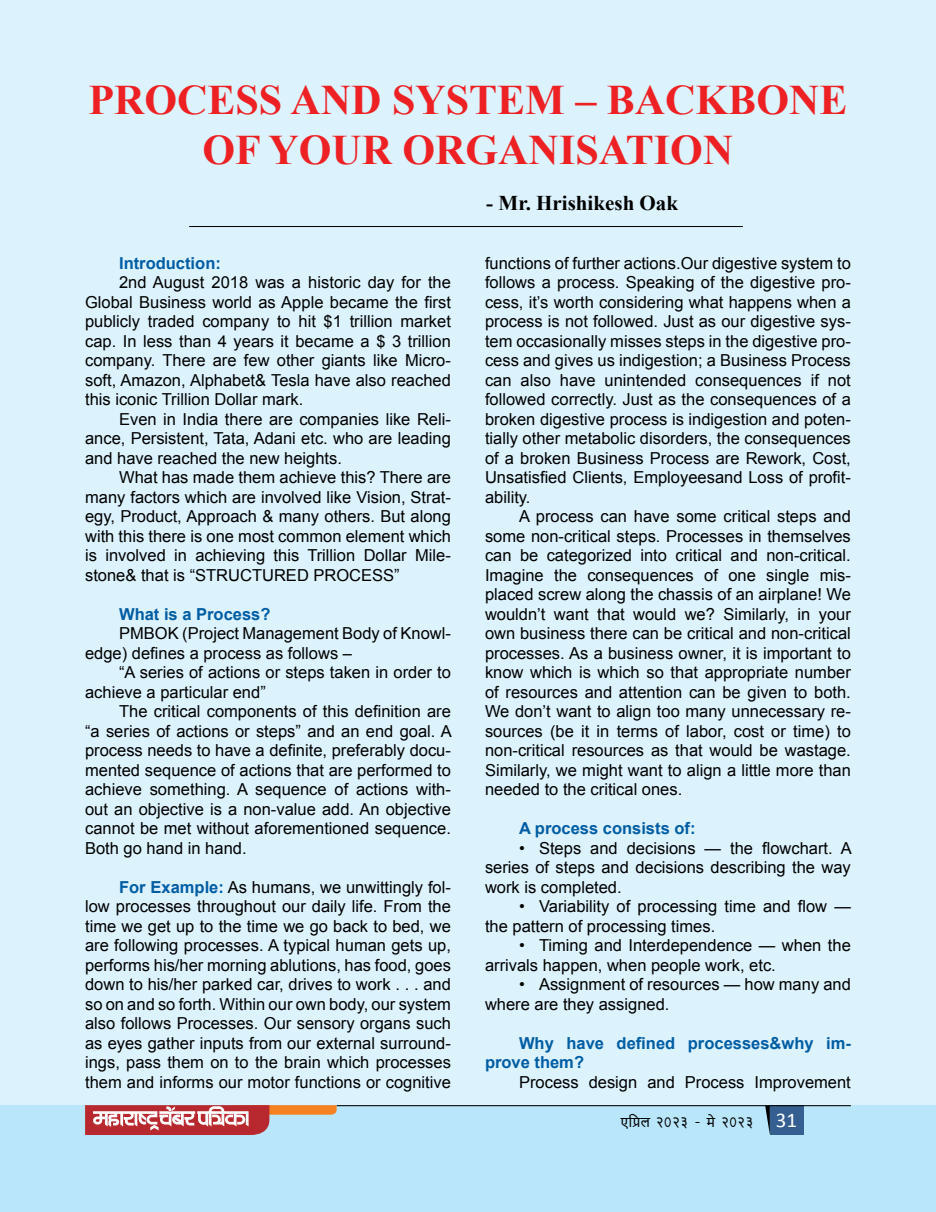
<style>
.page{position:relative;width:936px;height:1212px;background:#fff}
.page>*{position:absolute;margin:0;border:0;box-sizing:border-box;transform-origin:0 0}
.t1{font:700 42px/50.4px "Times New Roman";color:#ed2124;text-align:center}
.t2{font:700 21px "Times New Roman";color:#000}
.t3{font:18px "SHREE DEV7";color:#000}
.t4{font:16.5px/19.5px "Arial";color:#000;text-align:justify}
.t5{font:700 16.5px/19.5px "Arial";color:#005da4}
.s1{font-weight:700;color:#005da4}
.s2{font-family:"Calibri";font-size:21px;color:#fff}
</style>
<div class="page">
<div style="left:0;top:0;width:935px;height:1211px;background:#dcf2fd"></div>
<div style="left:0;top:1106px;width:935px;height:106px;background:#b9e6fa"></div>
<hr style="left:189px;top:226px;width:553px;height:1px;background:#000">
<div style="left:769px;top:1105px;width:34px;height:30px;background:#365f91"></div>
<svg style="left:765px;top:1106px;width:4px;height:23px"></svg>
<hr style="left:337px;top:1105px;width:513px;height:1px;background:#000">
<svg style="left:85px;top:1105px;width:252px;height:30px"></svg>
<h1 class="t1" style="left:88px;top:73px;width:760px">PROCESS AND SYSTEM – BACKBONE<br>OF YOUR ORGANISATION</h1>
<p class="t5" style="left:119px;top:253px;width:103px">Introduction:</p>
<p class="t4" style="left:85px;top:273px;width:367px;text-indent:34px">2nd August 2018 was a historic day for the Global Business world as Apple became the first publicly traded company to hit $1 trillion market cap. In less than 4 years it became a $ 3 trillion company. There are few other giants like Micro&shy;soft, Amazon, Alphabet&amp; Tesla have also reached this iconic Trillion Dollar mark.</p>
<p class="t4" style="left:85px;top:409px;width:367px;text-indent:34px">Even in India there are companies like Reli&shy;ance, Persistent, Tata, Adani etc. who are leading and have reached the new heights.</p>
<p class="t4" style="left:85px;top:468px;width:367px;text-indent:34px">What has made them achieve this? There are many factors which are involved like Vision, Strat&shy;egy, Product, Approach &amp; many others. But along with this there is one most common element which is involved in achieving this Trillion Dollar Mile&shy;stone&amp; that is “STRUCTURED PROCESS”</p>
<p class="t5" style="left:119px;top:605px;width:153px">What is a Process?</p>
<p class="t4" style="left:85px;top:624px;width:367px;text-indent:34px">PMBOK (Project Management Body of Knowl&shy;edge) defines a process as follows –</p>
<p class="t4" style="left:85px;top:663px;width:367px;text-indent:34px">“A series of actions or steps taken in order to achieve a particular end”</p>
<p class="t4" style="left:85px;top:702px;width:368px;text-indent:34px">The critical components of this definition are “a series of actions or steps” and an end goal. A process needs to have a definite, preferably docu&shy;mented sequence of actions that are performed to achieve something. A sequence of actions with&shy;out an objective is a non-value add. An objective cannot be met without aforementioned sequence.<br>Both go hand in hand.</p>
<p class="t4" style="left:85px;top:877px;width:367px;text-indent:34px"><span class="s1">For Example:</span> As humans, we unwittingly fol&shy;low processes throughout our daily life. From the time we get up to the time we go back to bed, we are following processes. A typical human gets up, performs his/her morning ablutions, has food, goes down to his/her parked car, drives to work . . . and so on and so forth. Within our own body, our system also follows Processes. Our sensory organs such as eyes gather inputs from our external surround&shy;ings, pass them on to the brain which processes them and informs our motor functions or cognitive</p>
<p class="t2" style="left:486px;top:188px;width:193px">- Mr. Hrishikesh Oak</p>
<p class="t4" style="left:485px;top:253px;width:367px">functions of further actions.Our digestive system to follows a process. Speaking of the digestive pro&shy;cess, it’s worth considering what happens when a process is not followed. Just as our digestive sys&shy;tem occasionally misses steps in the digestive pro&shy;cess and gives us indigestion; a Business Process can also have unintended consequences if not followed correctly. Just as the consequences of a broken digestive process is indigestion and poten&shy;tially other metabolic disorders, the consequences of a broken Business Process are Rework, Cost, Unsatisfied Clients, Employeesand Loss of profit&shy;ability.</p>
<p class="t4" style="left:485px;top:507px;width:367px;text-indent:34px">A process can have some critical steps and some non-critical steps. Processes in themselves can be categorized into critical and non-critical.<br>Imagine the consequences of one single mis&shy;placed screw along the chassis of an airplane! We wouldn’t want that would we? Similarly, in your own business there can be critical and non-critical processes. As a business owner, it is important to know which is which so that appropriate number of resources and attention can be given to both.<br>We don’t want to align too many unnecessary re&shy;sources (be it in terms of labor, cost or time) to non-critical resources as that would be wastage.<br>Similarly, we might want to align a little more than needed to the critical ones.</p>
<p class="t5" style="left:519px;top:819px;width:178px">A process consists of:</p>
<p class="t4" style="left:485px;top:838px;width:368px;text-indent:34px">• Steps and decisions — the flowchart. A series of steps and decisions describing the way work is completed.</p>
<p class="t4" style="left:485px;top:897px;width:367px;text-indent:34px">• Variability of processing time and flow — the pattern of processing times.</p>
<p class="t4" style="left:485px;top:936px;width:367px;text-indent:34px">• Timing and Interdependence — when the arrivals happen, when people work, etc.</p>
<p class="t4" style="left:485px;top:975px;width:367px;text-indent:34px">• Assignment of resources — how many and where are they assigned.</p>
<p class="t5" style="left:485px;top:1034px;width:367px;text-indent:34px">Why have defined processes&amp;why im&shy;prove them?</p>
<p class="t4" style="left:519px;top:1072px;width:333px">Process design and Process Improvement</p>
<p class="t3" style="left:621px;top:1113px;width:178px">E{àb 2023 - ‘o 2023 <span class="s2">31</span></p>
</div>
